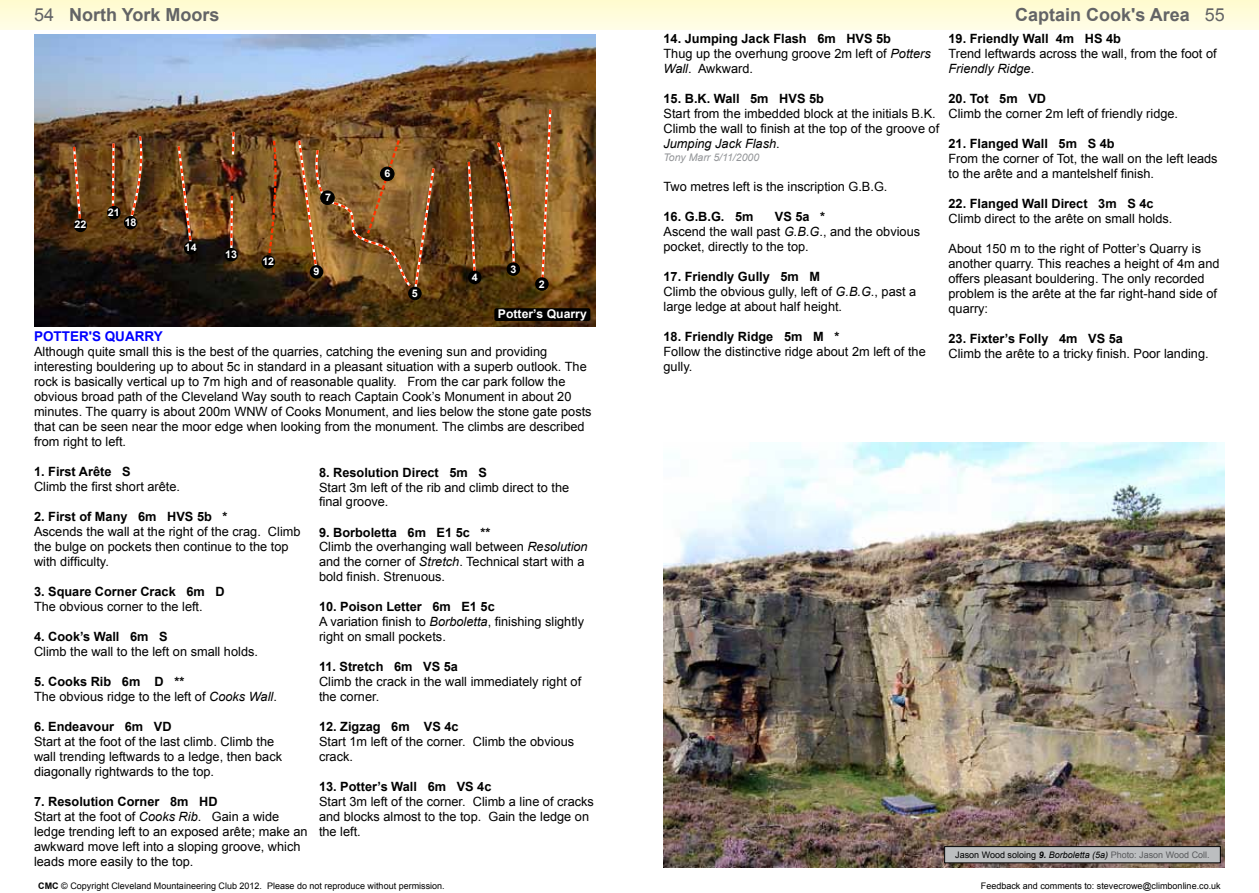
<style>
.page{position:relative;width:1259px;height:893px;background:#fff}
.page>*{position:absolute;margin:0;border:0;box-sizing:border-box;transform-origin:0 0}
.t1{font:700 18px "Arial";color:#636466}
.t2{font:700 13.5px "Arial";color:#00f}
.t3{font:12.75px/15px "Arial";color:#000}
.t4{font:700 12.75px "Arial";color:#000}
.t5{font:700 12px "Arial";color:#fff}
.t6{font:700 10.5px "Arial";color:#fff}
.t7{font:italic 10.5px "Arial";color:#939598}
.t8{font:9px "Arial";color:#000}
.t9{font:9px "Arial";color:#58595b}
.s1{font-weight:400}
.s2{font-weight:700}
.s3{font-style:italic}
.s4{color:#000}
.s5{font-weight:700;font-style:italic;color:#000}
.s6{font-style:italic;color:#000}
</style>
<div class="page">
<div style="left:629px;top:0;width:630px;height:30px;background:#fffcdb"></div>
<div style="left:0;top:0;width:629px;height:30px;background:#fffcdb"></div>
<img style="left:34px;top:34px;width:561px;height:292px">
<svg style="left:495px;top:140px;width:21px;height:131px;background:#815224"></svg>
<svg style="left:266px;top:138px;width:13px;height:125px;background:#87501e"></svg>
<svg style="left:111px;top:141px;width:5px;height:65px"></svg>
<svg style="left:229px;top:194px;width:5px;height:54px"></svg>
<svg style="left:72px;top:144px;width:11px;height:80px"></svg>
<svg style="left:129px;top:134px;width:14px;height:85px"></svg>
<svg style="left:176px;top:144px;width:17px;height:103px;background:#784d2a"></svg>
<svg style="left:466px;top:159px;width:11px;height:119px"></svg>
<svg style="left:297px;top:138px;width:139px;height:158px;background:#865d2c"></svg>
<svg style="left:540px;top:107px;width:12px;height:177px;background:#a7703d"></svg>
<div style="left:74px;top:219px;width:13px;height:13px;background:#000;border-radius:50%"></div>
<div style="left:124px;top:216px;width:13px;height:13px;background:#000;border-radius:50%"></div>
<div style="left:184px;top:241px;width:13px;height:14px;background:#000;border-radius:50%"></div>
<div style="left:107px;top:206px;width:14px;height:13px;background:#000;border-radius:50%"></div>
<div style="left:224px;top:248px;width:14px;height:13px;background:#000;border-radius:50%"></div>
<div style="left:261px;top:255px;width:14px;height:14px;background:#000;border-radius:50%"></div>
<div style="left:310px;top:265px;width:13px;height:14px;background:#000;border-radius:50%"></div>
<div style="left:321px;top:191px;width:13px;height:13px;background:#000;border-radius:50%"></div>
<div style="left:320px;top:191px;width:14px;height:14px;border:1px solid #000;border-radius:50%"></div>
<div style="left:380px;top:167px;width:14px;height:14px;background:#000;border-radius:50%"></div>
<div style="left:380px;top:167px;width:14px;height:14px;border:1px solid #000;border-radius:50%"></div>
<div style="left:408px;top:287px;width:14px;height:13px;background:#000;border-radius:50%"></div>
<div style="left:468px;top:271px;width:13px;height:13px;background:#000;border-radius:50%"></div>
<div style="left:506px;top:262px;width:14px;height:14px;background:#000;border-radius:50%"></div>
<div style="left:535px;top:277px;width:14px;height:14px;background:#000;border-radius:50%"></div>
<div style="left:494px;top:308px;width:96px;height:13px;background:#000;border-radius:2px"></div>
<svg style="left:231px;top:130px;width:5px;height:27px"></svg>
<img style="left:663px;top:442px;width:562px;height:425px">
<div style="left:944px;top:847px;width:276px;height:16px;background:#bcbec0"></div>
<div style="left:944px;top:846px;width:276px;height:17px;border:1px solid #000"></div>
<h1 class="t1" style="left:34px;top:3px;width:187px"><span class="s1">54</span> North York Moors</h1>
<h1 class="t1" style="left:1015px;top:3px;width:211px">Captain Cook's Area <span class="s1">55</span></h1>
<p class="t6" style="left:108px;top:205px;width:13px">21</p>
<p class="t6" style="left:74px;top:218px;width:13px">22</p>
<p class="t6" style="left:125px;top:215px;width:13px">18</p>
<p class="t6" style="left:185px;top:241px;width:13px">14</p>
<p class="t6" style="left:225px;top:248px;width:13px">13</p>
<p class="t6" style="left:262px;top:254px;width:13px">12</p>
<p class="t6" style="left:325px;top:191px;width:7px">7</p>
<p class="t6" style="left:313px;top:265px;width:7px">9</p>
<p class="t6" style="left:384px;top:166px;width:7px">6</p>
<p class="t6" style="left:412px;top:286px;width:7px">5</p>
<p class="t6" style="left:472px;top:270px;width:7px">4</p>
<p class="t6" style="left:510px;top:262px;width:7px">3</p>
<p class="t6" style="left:539px;top:277px;width:7px">2</p>
<p class="t5" style="left:498px;top:306px;width:90px">Potter’s Quarry</p>
<p class="t2" style="left:34px;top:327px;width:130px">POTTER'S QUARRY</p>
<p class="t3" style="left:34px;top:344px;width:559px">Although quite small this is the best of the quarries, catching the evening sun and providing interesting bouldering up to about 5c in standard in a pleasant situation with a superb outlook. The rock is basically vertical up to 7m high and of reasonable quality. From the car park follow the obvious broad path of the Cleveland Way south to reach Captain Cook’s Monument in about 20 minutes. The quarry is about 200m WNW of Cooks Monument, and lies below the stone gate posts that can be seen near the moor edge when looking from the monument. The climbs are described from right to left.</p>
<p class="t4" style="left:34px;top:463px;width:98px">1. First Arête S</p>
<p class="t3" style="left:34px;top:480px;width:147px">Climb the first short arête.</p>
<p class="t4" style="left:34px;top:508px;width:195px">2. First of Many 6m HVS 5b *</p>
<p class="t3" style="left:34px;top:525px;width:268px">Ascends the wall at the right of the crag. Climb the bulge on pockets then continue to the top with difficulty.</p>
<p class="t4" style="left:34px;top:583px;width:192px">3. Square Corner Crack 6m D</p>
<p class="t3" style="left:34px;top:600px;width:170px">The obvious corner to the left.</p>
<p class="t4" style="left:34px;top:628px;width:135px">4. Cook’s Wall 6m S</p>
<p class="t3" style="left:34px;top:645px;width:225px">Climb the wall to the left on small holds.</p>
<p class="t3" style="left:34px;top:675px;width:244px"><span class="s2">5. Cooks Rib 6m D **<br></span>The obvious ridge to the left of <span class="s3">Cooks Wall</span>.</p>
<p class="t4" style="left:34px;top:718px;width:139px">6. Endeavour 6m VD</p>
<p class="t3" style="left:34px;top:735px;width:250px">Start at the foot of the last climb. Climb the wall trending leftwards to a ledge, then back diagonally rightwards to the top.</p>
<p class="t3" style="left:34px;top:795px;width:275px"><span class="s2">7. Resolution Corner 8m HD<br></span>Start at the foot of <span class="s3">Cooks Rib</span>. Gain a wide ledge trending left to an exposed arête; make an awkward move left into a sloping groove, which leads more easily to the top.</p>
<p class="t4" style="left:319px;top:463px;width:169px">8. Resolution Direct 5m S</p>
<p class="t3" style="left:319px;top:480px;width:252px">Start 3m left of the rib and climb direct to the final groove.</p>
<p class="t3" style="left:319px;top:525px;width:270px"><span class="s2">9. Borboletta 6m E1 5c **<br></span>Climb the overhanging wall between <span class="s3">Resolution </span>and the corner of <span class="s3">Stretch</span>. Technical start with a bold finish. Strenuous.</p>
<p class="t3" style="left:319px;top:600px;width:267px"><span class="s2">10. Poison Letter 6m E1 5c<br></span>A variation finish to <span class="s3">Borboletta</span>, finishing slightly right on small pockets.</p>
<p class="t4" style="left:319px;top:658px;width:140px">11. Stretch 6m VS 5a</p>
<p class="t3" style="left:319px;top:675px;width:264px">Climb the crack in the wall immediately right of the corner.</p>
<p class="t4" style="left:319px;top:718px;width:141px">12. Zigzag 6m VS 4c</p>
<p class="t3" style="left:319px;top:735px;width:257px">Start 1m left of the corner. Climb the obvious crack.</p>
<p class="t4" style="left:319px;top:778px;width:174px">13. Potter’s Wall 6m VS 4c</p>
<p class="t3" style="left:319px;top:795px;width:276px">Start 3m left of the corner. Climb a line of cracks and blocks almost to the top. Gain the ledge on the left.</p>
<p class="t3" style="left:663px;top:31px;width:269px"><span class="s2">14. Jumping Jack Flash 6m HVS 5b<br></span>Thug up the overhung groove 2m left of <span class="s3">Potters<br>Wall</span>. Awkward.</p>
<p class="t4" style="left:663px;top:90px;width:162px">15. B.K. Wall 5m HVS 5b</p>
<p class="t3" style="left:663px;top:106px;width:277px">Start from the imbedded block at the initials B.K.<br>Climb the wall to finish at the top of the groove of<br><span class="s3">Jumping Jack Flash</span>.</p>
<p class="t7" style="left:663px;top:150px;width:97px">Tony Marr 5/11/2000</p>
<p class="t3" style="left:663px;top:179px;width:225px">Two metres left is the inscription G.B.G.</p>
<p class="t4" style="left:663px;top:208px;width:92px">16. G.B.G. 5m</p>
<p class="t3" style="left:663px;top:209px;width:258px;text-indent:111px"><span class="s2">VS 5a *<br></span>Ascend the wall past <span class="s3">G.B.G</span>., and the obvious pocket, directly to the top.</p>
<p class="t3" style="left:663px;top:269px;width:254px"><span class="s2">17. Friendly Gully 5m M<br></span>Climb the obvious gully, left of <span class="s3">G.B.G</span>., past a large ledge at about half height.</p>
<p class="t4" style="left:663px;top:328px;width:177px">18. Friendly Ridge 5m M *</p>
<p class="t3" style="left:663px;top:344px;width:264px">Follow the distinctive ridge about 2m left of the gully.</p>
<p class="t4" style="left:948px;top:30px;width:174px">19. Friendly Wall 4m HS 4b</p>
<p class="t3" style="left:948px;top:46px;width:270px">Trend leftwards across the wall, from the foot of<br><span class="s3">Friendly Ridge</span>.</p>
<p class="t4" style="left:948px;top:90px;width:99px">20. Tot 5m VD</p>
<p class="t3" style="left:948px;top:106px;width:231px">Climb the corner 2m left of friendly ridge.</p>
<p class="t4" style="left:948px;top:135px;width:168px">21. Flanged Wall 5m S 4b</p>
<p class="t3" style="left:948px;top:151px;width:271px">From the corner of Tot, the wall on the left leads to the arête and a mantelshelf finish.</p>
<p class="t4" style="left:948px;top:195px;width:207px">22. Flanged Wall Direct 3m S 4c</p>
<p class="t3" style="left:948px;top:211px;width:225px">Climb direct to the arête on small holds.</p>
<p class="t3" style="left:948px;top:241px;width:272px">About 150 m to the right of Potter’s Quarry is another quarry. This reaches a height of 4m and offers pleasant bouldering. The only recorded problem is the arête at the far right-hand side of quarry:</p>
<p class="t4" style="left:948px;top:330px;width:176px">23. Fixter’s Folly 4m VS 5a</p>
<p class="t3" style="left:948px;top:346px;width:262px">Climb the arête to a tricky finish. Poor landing.</p>
<p class="t9" style="left:955px;top:849px;width:256px"><span class="s4">Jason Wood soloing</span> <span class="s5">9.</span> <span class="s6">Borboletta (5a)</span> Photo: Jason Wood Coll.</p>
<p class="t8" style="left:38px;top:880px;width:408px"><span class="s2">CMC</span> © Copyright Cleveland Mountaineering Club 2012. Please do not reproduce without permission.</p>
<p class="t8" style="left:981px;top:880px;width:241px">Feedback and comments to: stevecrowe@climbonline.co.uk</p>
</div>
